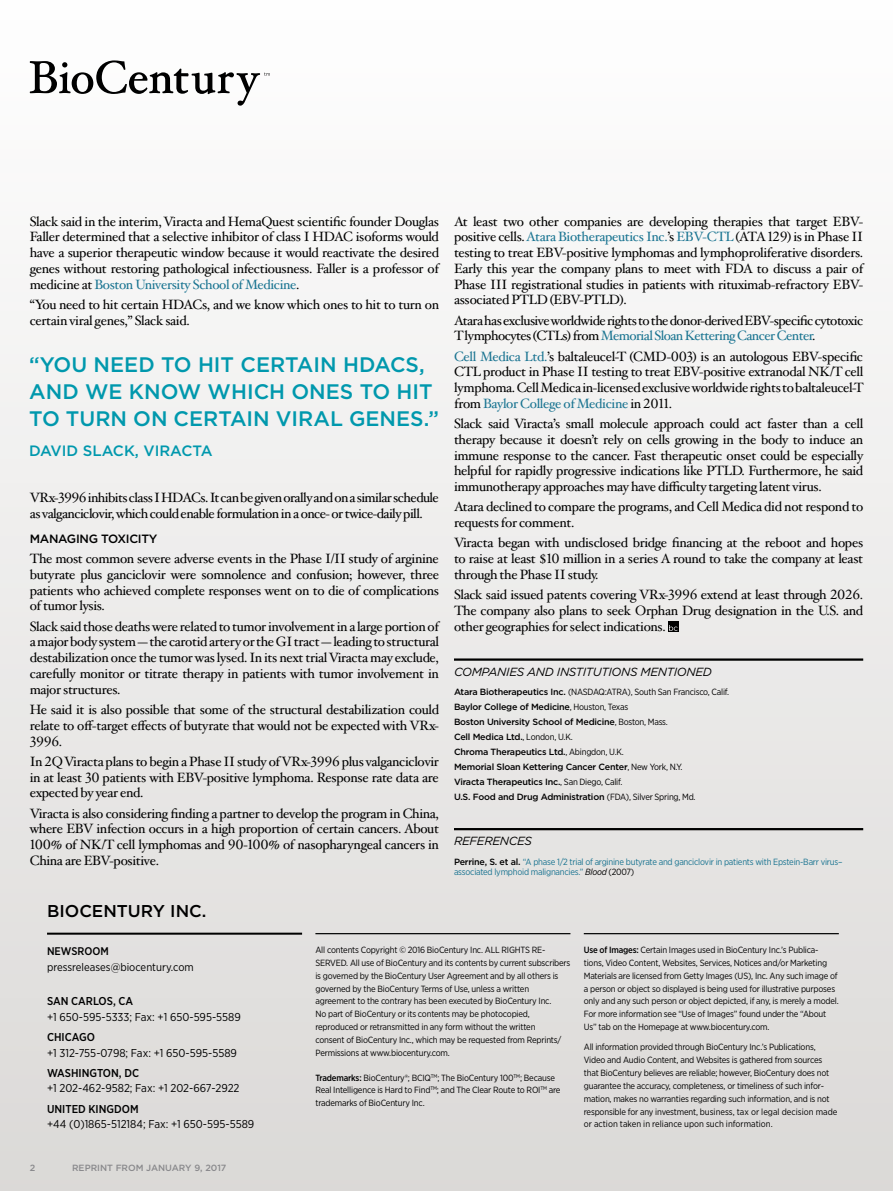
<style>
.page{position:relative;width:893px;height:1191px;background:#fff}
.page>*{position:absolute;margin:0;border:0;box-sizing:border-box;transform-origin:0 0}
.pull_quote_14{font:500 21px/27px "Gotham";color:#0098ad}
.t1{font:500 17.1px "Gotham";color:#000}
.pull_quote_attribute{font:500 15px "Gotham";color:#0098ad}
.body_text{font:13.5px/15.8px "Hoefler Txt";letter-spacing:-.025em;color:#000;text-align:justify}
.subhead{font:500 12px "Gotham";letter-spacing:-.025em;color:#000}
.co_inst_hed{font:italic 11.7px "Gotham";letter-spacing:-.025em;color:#000}
.t2{font:11.4px "Gotham Narrow";color:#000}
.t3{font:500 11.4px "Gotham Narrow";color:#000}
.t4{font:11.1px "Gotham Narrow";color:#000}
.t5{font:500 11.1px "Gotham Narrow";color:#000}
.co_inst_list{font:9px/12.9px "Gotham Narrow";letter-spacing:-.02em;color:#000}
.co_inst_list-2{font:500 9px "Gotham";letter-spacing:-.025em;color:#000}
.ref_list{font:9px/10.5px "Gotham Narrow";letter-spacing:-.025em;color:#1a7491}
.t6{font:500 9px "Gotham";letter-spacing:-.005em;color:#89898c}
.s1{color:#1a7491}
.s2{font-family:"Gotham";font-weight:500}
.s3{font-family:"Gotham Narrow";font-weight:400}
.s4{font-family:"Gotham";font-weight:500;color:#000}
.s5{font-style:italic;color:#000}
.s6{color:#000}
.s7{font-weight:500}
</style>
<div class="page">
<div style="left:0;top:0;width:893px;height:1191px;background:linear-gradient(to bottom,#fff,#dad8d7)"></div>
<svg style="left:30px;top:60px;width:240px;height:46px"></svg>
<hr style="left:454px;top:658px;width:409px;height:2px;background:#000">
<hr style="left:454px;top:828px;width:409px;height:2px;background:#000">
<div style="left:668px;top:621px;width:11px;height:10px;background:#000"></div>
<svg style="left:669px;top:625px;width:9px;height:6px"></svg>
<hr style="left:47px;top:932px;width:255px;height:2px;background:#000">
<hr style="left:315px;top:933px;width:255px;height:1px;background:#000">
<hr style="left:584px;top:933px;width:255px;height:1px;background:#000">
<p class="body_text" style="left:30px;top:212px;width:411px">Slack said in the interim, Viracta and HemaQuest scientific founder Douglas Faller determined that a selective inhibitor of class I HDAC isoforms would have a superior therapeutic window because it would reactivate the desired genes without restoring pathological infectiousness. Faller is a professor of medicine at <span class="s1">Boston University School of Medicine</span>.</p>
<p class="body_text" style="left:30px;top:296px;width:411px">“You need to hit certain HDACs, and we know which ones to hit to turn on certain viral genes,” Slack said.</p>
<p class="pull_quote_14" style="left:29px;top:350px;width:411px">“YOU NEED TO HIT CERTAIN HDACS,<br>AND WE KNOW WHICH ONES TO HIT<br>TO TURN ON CERTAIN VIRAL GENES.”</p>
<p class="pull_quote_attribute" style="left:29px;top:440px;width:185px">DAVID SLACK, VIRACTA</p>
<p class="body_text" style="left:30px;top:489px;width:411px">VRx-3996 inhibits class I HDACs. It can be given orally and on a similar schedule as valganciclovir, which could enable formulation in a once- or twice-daily pill.</p>
<p class="subhead" style="left:30px;top:531px;width:129px">MANAGING TOXICITY</p>
<p class="body_text" style="left:30px;top:550px;width:411px">The most common severe adverse events in the Phase I/II study of arginine butyrate plus ganciclovir were somnolence and confusion; however, three patients who achieved complete responses went on to die of complications of tumor lysis.</p>
<p class="body_text" style="left:30px;top:617px;width:411px">Slack said those deaths were related to tumor involvement in a large portion of a major body system — the carotid artery or the GI tract — leading to structural destabilization once the tumor was lysed. In its next trial Viracta may exclude, carefully monitor or titrate therapy in patients with tumor involvement in major structures.</p>
<p class="body_text" style="left:30px;top:701px;width:411px">He said it is also possible that some of the structural destabilization could relate to off-target effects of butyrate that would not be expected with VRx-3996.</p>
<p class="body_text" style="left:30px;top:752px;width:411px">In 2Q Viracta plans to begin a Phase II study of VRx-3996 plus valganciclovir in at least 30 patients with EBV-positive lymphoma. Response rate data are expected by year end.</p>
<p class="body_text" style="left:30px;top:804px;width:411px">Viracta is also considering finding a partner to develop the program in China, where EBV infection occurs in a high proportion of certain cancers. About 100% of NK/T cell lymphomas and 90-100% of nasopharyngeal cancers in China are EBV-positive.</p>
<p class="t1" style="left:47px;top:899px;width:161px">BIOCENTURY INC.</p>
<p class="body_text" style="left:454px;top:212px;width:411px">At least two other companies are developing therapies that target EBV&shy;positive cells. <span class="s1">Atara Biotherapeutics Inc.</span>’s <span class="s1">EBV-CTL</span> (ATA 129) is in Phase II testing to treat EBV-positive lymphomas and lymphoproliferative disorders.<br>Early this year the company plans to meet with FDA to discuss a pair of Phase III registrational studies in patients with rituximab-refractory EBV&shy;associated PTLD (EBV-PTLD).</p>
<p class="body_text" style="left:454px;top:311px;width:411px">Atara has exclusive worldwide rights to the donor-derived EBV-specific cytotoxic<br>T lymphocytes (CTLs) from <span class="s1">Memorial Sloan Kettering Cancer Center</span>.</p>
<p class="body_text" style="left:454px;top:347px;width:411px"><span class="s1">Cell Medica Ltd.</span>’s baltaleucel-T (CMD-003) is an autologous EBV-specific CTL product in Phase II testing to treat EBV-positive extranodal NK/T cell lymphoma. Cell Medica in-licensed exclusive worldwide rights to baltaleucel-T from <span class="s1">Baylor College of Medicine</span> in 2011.</p>
<p class="body_text" style="left:454px;top:415px;width:411px">Slack said Viracta’s small molecule approach could act faster than a cell therapy because it doesn’t rely on cells growing in the body to induce an immune response to the cancer. Fast therapeutic onset could be especially helpful for rapidly progressive indications like PTLD. Furthermore, he said immunotherapy approaches may have difficulty targeting latent virus.</p>
<p class="body_text" style="left:454px;top:498px;width:411px">Atara declined to compare the programs, and Cell Medica did not respond to requests for comment.</p>
<p class="body_text" style="left:454px;top:534px;width:411px">Viracta began with undisclosed bridge financing at the reboot and hopes to raise at least $10 million in a series A round to take the company at least through the Phase II study.</p>
<p class="body_text" style="left:454px;top:586px;width:411px">Slack said issued patents covering VRx-3996 extend at least through 2026.<br>The company also plans to seek Orphan Drug designation in the U.S. and other geographies for select indications.</p>
<p class="co_inst_hed" style="left:454px;top:664px;width:260px">COMPANIES AND INSTITUTIONS MENTIONED</p>
<p class="co_inst_list" style="left:454px;top:685px;width:277px"><span class="s2">Atara Biotherapeutics Inc.</span> (NASDAQ:ATRA), South San Francisco, Calif.</p>
<p class="co_inst_list-2" style="left:454px;top:701px;width:176px">Baylor College of Medicine<span class="s3">, Houston, Texas</span></p>
<p class="co_inst_list-2" style="left:454px;top:716px;width:215px">Boston University School of Medicine<span class="s3">, Boston, Mass.</span></p>
<p class="co_inst_list-2" style="left:454px;top:731px;width:120px">Cell Medica Ltd.<span class="s3">, London, U.K.</span></p>
<p class="co_inst_list-2" style="left:454px;top:746px;width:171px">Chroma Therapeutics Ltd.<span class="s3">, Abingdon, U.K.</span></p>
<p class="co_inst_list-2" style="left:454px;top:761px;width:230px">Memorial Sloan Kettering Cancer Center<span class="s3">, New York, N.Y.</span></p>
<p class="co_inst_list-2" style="left:454px;top:776px;width:170px">Viracta Therapeutics Inc.<span class="s3">, San Diego, Calif.</span></p>
<p class="co_inst_list-2" style="left:454px;top:791px;width:243px">U.S. Food and Drug Administration <span class="s3">(FDA), Silver Spring, Md.</span></p>
<p class="co_inst_hed" style="left:454px;top:833px;width:80px">REFERENCES</p>
<p class="ref_list" style="left:454px;top:856px;width:390px"><span class="s4">Perrine, S. et al.</span> “A phase 1/2 trial of arginine butyrate and ganciclovir in patients with Epstein-Barr virus– associated lymphoid malignancies.” <span class="s5">Blood</span> <span class="s6">(2007)</span></p>
<p class="t5" style="left:47px;top:944px;width:63px">NEWSROOM</p>
<p class="t4" style="left:47px;top:960px;width:148px">pressreleases@biocentury.com</p>
<p class="t3" style="left:47px;top:993px;width:88px">SAN CARLOS, CA</p>
<p class="t2" style="left:47px;top:1009px;width:195px">+1 650-595-5333; Fax: +1 650-595-5589</p>
<p class="t3" style="left:47px;top:1029px;width:49px">CHICAGO</p>
<p class="t2" style="left:47px;top:1045px;width:191px">+1 312-755-0798; Fax: +1 650-595-5589</p>
<p class="t3" style="left:47px;top:1065px;width:93px">WASHINGTON, DC</p>
<p class="t2" style="left:47px;top:1081px;width:194px">+1 202-462-9582; Fax: +1 202-667-2922</p>
<p class="t3" style="left:47px;top:1101px;width:93px">UNITED KINGDOM</p>
<p class="t2" style="left:47px;top:1117px;width:209px">+44 (0)1865-512184; Fax: +1 650-595-5589</p>
<p class="t6" style="left:30px;top:1161px;width:7px">2</p>
<p class="t6" style="left:72px;top:1161px;width:7px">reprint</p>
<p class="t6" style="left:116px;top:1161px;width:8px">from</p>
<p class="t6" style="left:146px;top:1161px;width:13px">January</p>
<p class="t6" style="left:194px;top:1161px;width:33px">9, 2017</p>
<p class="co_inst_list" style="left:315px;top:943px;width:256px">All contents Copyright © 2016 BioCentury Inc. ALL RIGHTS RE-SERVED. All use of BioCentury and its contents by current subscribers is governed by the BioCentury User Agreement and by all others is governed by the BioCentury Terms of Use, unless a written agreement to the contrary has been executed by BioCentury Inc.<br>No part of BioCentury or its contents may be photocopied, reproduced or retransmitted in any form without the written<br>consent of BioCentury Inc., which may be requested from Reprints/ Permissions at www.biocentury.com.</p>
<p class="co_inst_list" style="left:315px;top:1070px;width:247px"><span class="s7">Trademarks:</span> BioCentury®; BCIQ<sup>TM</sup>; The BioCentury 100<sup>TM</sup>; Because<br>Real Intelligence is Hard to Find<sup>TM</sup>; and The Clear Route to ROI<sup>TM</sup> are trademarks of BioCentury Inc.</p>
<p class="co_inst_list" style="left:584px;top:943px;width:257px"><span class="s7">Use of Images:</span> Certain Images used in BioCentury Inc.’s Publica&shy;tions, Video Content, Websites, Services, Notices and/or Marketing Materials are licensed from Getty Images (US), Inc. Any such image of a person or object so displayed is being used for illustrative purposes only and any such person or object depicted, if any, is merely a model.<br>For more information see “Use of Images” found under the “About Us” tab on the Homepage at www.biocentury.com.</p>
<p class="co_inst_list" style="left:584px;top:1040px;width:255px">All information provided through BioCentury Inc.’s Publications, Video and Audio Content, and Websites is gathered from sources that BioCentury believes are reliable; however, BioCentury does not guarantee the accuracy, completeness, or timeliness of such infor&shy;mation, makes no warranties regarding such information, and is not responsible for any investment, business, tax or legal decision made or action taken in reliance upon such information.</p>
</div>
